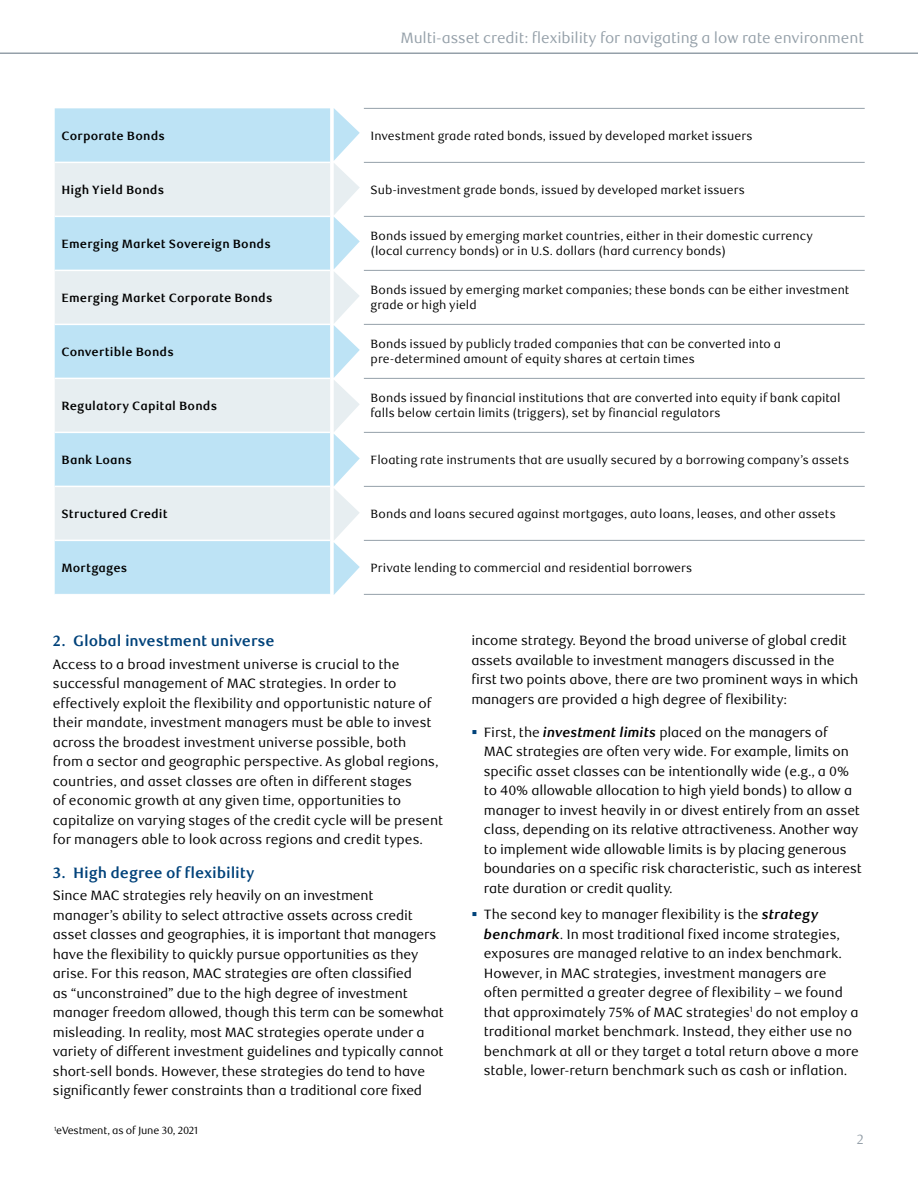
<style>
.page{position:relative;width:918px;height:1188px;background:#fff}
.page>*{position:absolute;margin:0;border:0;box-sizing:border-box;transform-origin:0 0}
.t1{font:15px "RBC Text";letter-spacing:-.01em;color:#95a0a9}
.t2{font:700 15px "RBC Text";letter-spacing:-.005em;color:#00427a}
.Body{font:13.5px/19.5px "RBC Text";letter-spacing:-.01em;color:#000}
.t3{font:13.5px "RBC Text";color:#95a0a9}
.Chart_Table_Text{font:12px/15px "RBC Text";letter-spacing:.005em;color:#000}
.Table_Subtitle{font:700 12px "RBC Text";letter-spacing:.015em;color:#000}
.t4{font:10.5px "RBC Text";letter-spacing:-.02em;color:#000}
.s1{color:#00427a}
.s2{font-weight:700;font-style:italic}
</style>
<div class="page">
<hr style="left:0;top:52px;width:918px;height:2px;background:#95a0a9">
<div style="left:55px;top:108px;width:275px;height:486px;background:#bde3f5"></div>
<svg style="left:55px;top:163px;width:275px;height:377px;background:#d5e9f2"></svg>
<hr style="left:55px;top:162px;width:275px;height:1px;background:#fff">
<hr style="left:55px;top:216px;width:275px;height:1px;background:#fff">
<hr style="left:55px;top:270px;width:275px;height:1px;background:#fff">
<hr style="left:55px;top:324px;width:275px;height:1px;background:#fff">
<hr style="left:55px;top:378px;width:275px;height:1px;background:#fff">
<hr style="left:55px;top:432px;width:275px;height:1px;background:#fff">
<hr style="left:55px;top:486px;width:275px;height:1px;background:#fff">
<hr style="left:55px;top:540px;width:275px;height:1px;background:#fff">
<hr style="left:364px;top:108px;width:501px;height:1px;background:#95a0a9">
<hr style="left:364px;top:594px;width:501px;height:1px;background:#95a0a9">
<hr style="left:364px;top:162px;width:501px;height:1px;background:#95a0a9">
<hr style="left:364px;top:216px;width:501px;height:1px;background:#95a0a9">
<hr style="left:364px;top:270px;width:501px;height:1px;background:#95a0a9">
<hr style="left:364px;top:324px;width:501px;height:1px;background:#95a0a9">
<hr style="left:364px;top:378px;width:501px;height:1px;background:#95a0a9">
<hr style="left:364px;top:432px;width:501px;height:1px;background:#95a0a9">
<hr style="left:364px;top:486px;width:501px;height:1px;background:#95a0a9">
<hr style="left:364px;top:540px;width:501px;height:1px;background:#95a0a9">
<svg style="left:334px;top:108px;width:26px;height:487px"></svg>
<p class="t1" style="left:400px;top:29px;width:465px">Multi-asset credit: flexibility for navigating a low rate environment</p>
<p class="Table_Subtitle" style="left:61px;top:128px;width:105px">Corporate Bonds</p>
<p class="Chart_Table_Text" style="left:371px;top:128px;width:383px">Investment grade rated bonds, issued by developed market issuers</p>
<p class="Table_Subtitle" style="left:61px;top:182px;width:104px">High Yield Bonds</p>
<p class="Chart_Table_Text" style="left:371px;top:182px;width:376px">Sub-investment grade bonds, issued by developed market issuers</p>
<p class="Table_Subtitle" style="left:61px;top:236px;width:211px">Emerging Market Sovereign Bonds</p>
<p class="Chart_Table_Text" style="left:371px;top:229px;width:444px">Bonds issued by emerging market countries, either in their domestic currency (local currency bonds) or in U.S. dollars (hard currency bonds)</p>
<p class="Table_Subtitle" style="left:61px;top:290px;width:213px">Emerging Market Corporate Bonds</p>
<p class="Chart_Table_Text" style="left:371px;top:283px;width:480px">Bonds issued by emerging market companies; these bonds can be either investment grade or high yield</p>
<p class="Table_Subtitle" style="left:61px;top:344px;width:114px">Convertible Bonds</p>
<p class="Chart_Table_Text" style="left:371px;top:337px;width:412px">Bonds issued by publicly traded companies that can be converted into a pre-determined amount of equity shares at certain times</p>
<p class="Table_Subtitle" style="left:61px;top:398px;width:157px">Regulatory Capital Bonds</p>
<p class="Chart_Table_Text" style="left:371px;top:391px;width:472px">Bonds issued by financial institutions that are converted into equity if bank capital falls below certain limits (triggers), set by financial regulators</p>
<p class="Table_Subtitle" style="left:61px;top:452px;width:72px">Bank Loans</p>
<p class="Chart_Table_Text" style="left:371px;top:452px;width:480px">Floating rate instruments that are usually secured by a borrowing company’s assets</p>
<p class="Table_Subtitle" style="left:61px;top:506px;width:108px">Structured Credit</p>
<p class="Chart_Table_Text" style="left:371px;top:506px;width:467px">Bonds and loans secured against mortgages, auto loans, leases, and other assets</p>
<p class="Table_Subtitle" style="left:61px;top:560px;width:67px">Mortgages</p>
<p class="Chart_Table_Text" style="left:371px;top:560px;width:323px">Private lending to commercial and residential borrowers</p>
<p class="t2" style="left:53px;top:632px;width:223px">2. Global investment universe</p>
<p class="Body" style="left:53px;top:654px;width:392px">Access to a broad investment universe is crucial to the successful management of MAC strategies. In order to effectively exploit the flexibility and opportunistic nature of their mandate, investment managers must be able to invest across the broadest investment universe possible, both<br>from a sector and geographic perspective. As global regions, countries, and asset classes are often in different stages<br>of economic growth at any given time, opportunities to capitalize on varying stages of the credit cycle will be present for managers able to look across regions and credit types.</p>
<p class="t2" style="left:53px;top:864px;width:203px">3. High degree of flexibility</p>
<p class="Body" style="left:53px;top:886px;width:392px">Since MAC strategies rely heavily on an investment<br>manager’s ability to select attractive assets across credit asset classes and geographies, it is important that managers have the flexibility to quickly pursue opportunities as they arise. For this reason, MAC strategies are often classified<br>as “unconstrained” due to the high degree of investment manager freedom allowed, though this term can be somewhat misleading. In reality, most MAC strategies operate under a variety of different investment guidelines and typically cannot short-sell bonds. However, these strategies do tend to have significantly fewer constraints than a traditional core fixed</p>
<p class="t4" style="left:54px;top:1124px;width:146px"><sup>1</sup>eVestment, as of June 30, 2021</p>
<p class="Body" style="left:471px;top:631px;width:389px">income strategy. Beyond the broad universe of global credit assets available to investment managers discussed in the first two points above, there are two prominent ways in which managers are provided a high degree of flexibility:</p>
<p class="Body" style="left:484px;top:723px;width:379px;text-indent:-12px"><span class="s1">▪</span> First, the <span class="s2">investment limits</span> placed on the managers of<br>MAC strategies are often very wide. For example, limits on specific asset classes can be intentionally wide (e.g., a 0% to 40% allowable allocation to high yield bonds) to allow a manager to invest heavily in or divest entirely from an asset class, depending on its relative attractiveness. Another way to implement wide allowable limits is by placing generous boundaries on a specific risk characteristic, such as interest rate duration or credit quality.</p>
<p class="Body" style="left:484px;top:905px;width:376px;text-indent:-12px"><span class="s1">▪</span> The second key to manager flexibility is the <span class="s2">strategy benchmark</span>. In most traditional fixed income strategies, exposures are managed relative to an index benchmark.<br>However, in MAC strategies, investment managers are often permitted a greater degree of flexibility – we found that approximately 75% of MAC strategies<sup>1</sup> do not employ a traditional market benchmark. Instead, they either use no benchmark at all or they target a total return above a more stable, lower-return benchmark such as cash or inflation.</p>
<p class="t3" style="left:857px;top:1131px;width:9px">2</p>
</div>
